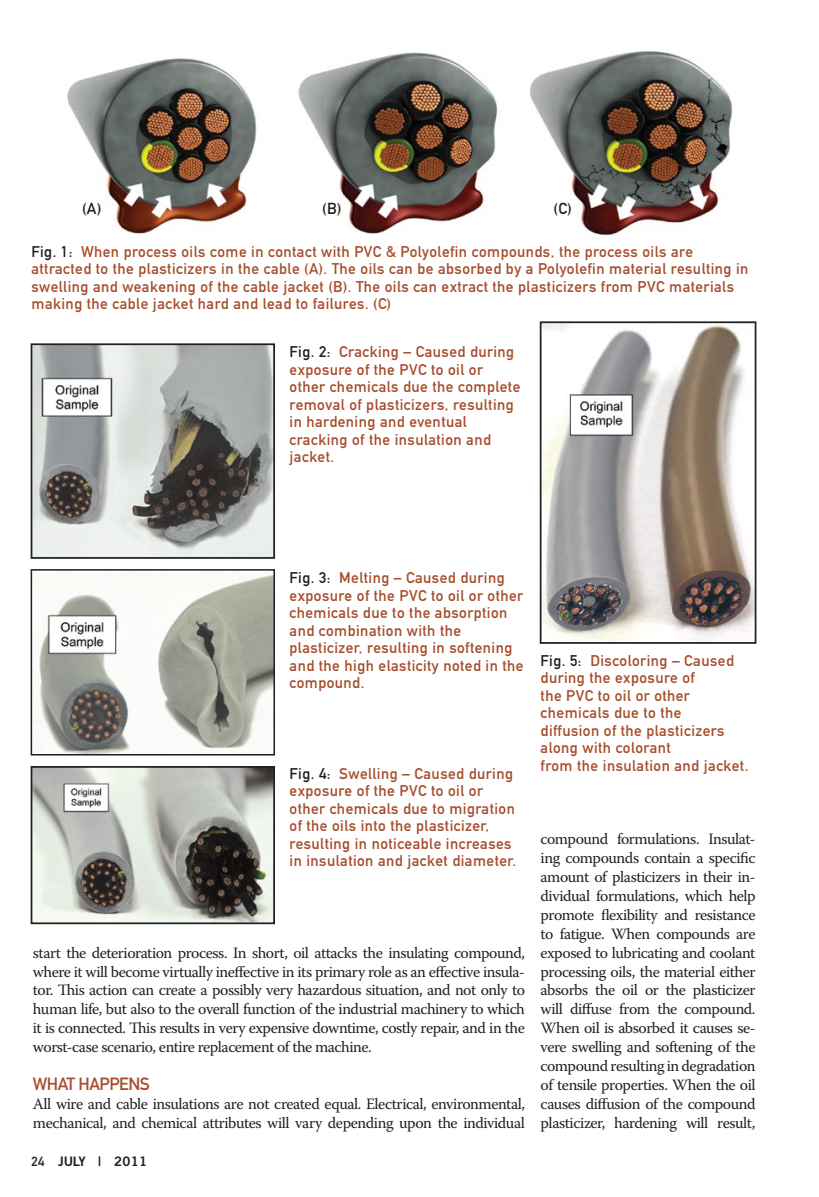
<style>
.page{position:relative;width:819px;height:1197px;background:#fff}
.page>*{position:absolute;margin:0;border:0;box-sizing:border-box;transform-origin:0 0}
.t1{font:17.5px "DIN Mittelschrift Alternate";letter-spacing:-.03em;color:#a64d2c}
.t2{font:15.75px/18.9px "Warnock Pro";letter-spacing:-.03em;color:#231f20;text-align:justify}
.t3{font:15.75px "DIN Mittelschrift Alternate";color:#231f20}
.t4{font:15.4px/17.5px "DIN Mittelschrift Alternate";letter-spacing:.03em;color:#a64d2c}
.t5{font:13.12px "Trade Gothic Bold Two";letter-spacing:-.005em;color:#231f20}
.s1{color:#231f20}
.s2{font-family:"DIN Mittelschrift Alternate"}
</style>
<div class="page">
<img style="left:67px;top:51px;width:666px;height:185px">
<img style="left:34px;top:346px;width:238px;height:210px">
<div style="left:31px;top:343px;width:244px;height:216px;border:2px solid #231f20"></div>
<img style="left:36px;top:574px;width:236px;height:179px">
<div style="left:31px;top:569px;width:244px;height:187px;border:2px solid #231f20"></div>
<img style="left:34px;top:769px;width:238px;height:152px">
<div style="left:31px;top:766px;width:244px;height:158px;border:2px solid #231f20"></div>
<img style="left:543px;top:324px;width:210px;height:317px">
<div style="left:540px;top:321px;width:216px;height:323px;border:2px solid #231f20"></div>
<p class="t3" style="left:82px;top:199px;width:21px">(A)</p>
<p class="t3" style="left:322px;top:199px;width:21px">(B)</p>
<p class="t3" style="left:553px;top:199px;width:20px">(C)</p>
<p class="t4" style="left:32px;top:243px;width:719px"><span class="s1">Fig. 1:</span> When process oils come in contact with PVC &amp; Polyolefin compounds, the process oils are attracted to the plasticizers in the cable (A). The oils can be absorbed by a Polyolefin material resulting in swelling and weakening of the cable jacket (B). The oils can extract the plasticizers from PVC materials making the cable jacket hard and lead to failures. (C)</p>
<p class="t4" style="left:290px;top:343px;width:232px"><span class="s1">Fig. 2:</span> Cracking – Caused during exposure of the PVC to oil or other chemicals due the complete removal of plasticizers, resulting in hardening and eventual cracking of the insulation and jacket.</p>
<p class="t4" style="left:290px;top:569px;width:236px"><span class="s1">Fig. 3:</span> Melting – Caused during exposure of the PVC to oil or other chemicals due to the absorption and combination with the plasticizer, resulting in softening and the high elasticity noted in the compound.</p>
<p class="t4" style="left:290px;top:765px;width:228px"><span class="s1">Fig. 4:</span> Swelling – Caused during exposure of the PVC to oil or other chemicals due to migration of the oils into the plasticizer, resulting in noticeable increases in insulation and jacket diameter.</p>
<p class="t2" style="left:33px;top:943px;width:494px">start the deterioration process. In short, oil attacks the insulating compound, where it will become virtually ineffective in its primary role as an effective insula&shy;tor. This action can create a possibly very hazardous situation, and not only to human life, but also to the overall function of the industrial machinery to which it is connected. This results in very expensive downtime, costly repair, and in the worst-case scenario, entire replacement of the machine.</p>
<p class="t1" style="left:33px;top:1073px;width:118px">What Happens</p>
<p class="t2" style="left:33px;top:1094px;width:494px">All wire and cable insulations are not created equal. Electrical, environmental, mechanical, and chemical attributes will vary depending upon the individual</p>
<p class="t5" style="left:32px;top:1153px;width:117px"><span class="s2">24</span> JULY | 2011</p>
<p class="t4" style="left:541px;top:651px;width:209px"><span class="s1">Fig. 5:</span> Discoloring – Caused during the exposure of<br>the PVC to oil or other chemicals due to the<br>diffusion of the plasticizers along with colorant<br>from the insulation and jacket.</p>
<p class="t2" style="left:541px;top:829px;width:216px">compound formulations. Insulat&shy;ing compounds contain a specific amount of plasticizers in their in&shy;dividual formulations, which help promote flexibility and resistance to fatigue. When compounds are exposed to lubricating and coolant processing oils, the material either absorbs the oil or the plasticizer will diffuse from the compound.<br>When oil is absorbed it causes se&shy;vere swelling and softening of the compound resulting in degradation of tensile properties. When the oil causes diffusion of the compound plasticizer, hardening will result,</p>
</div>
